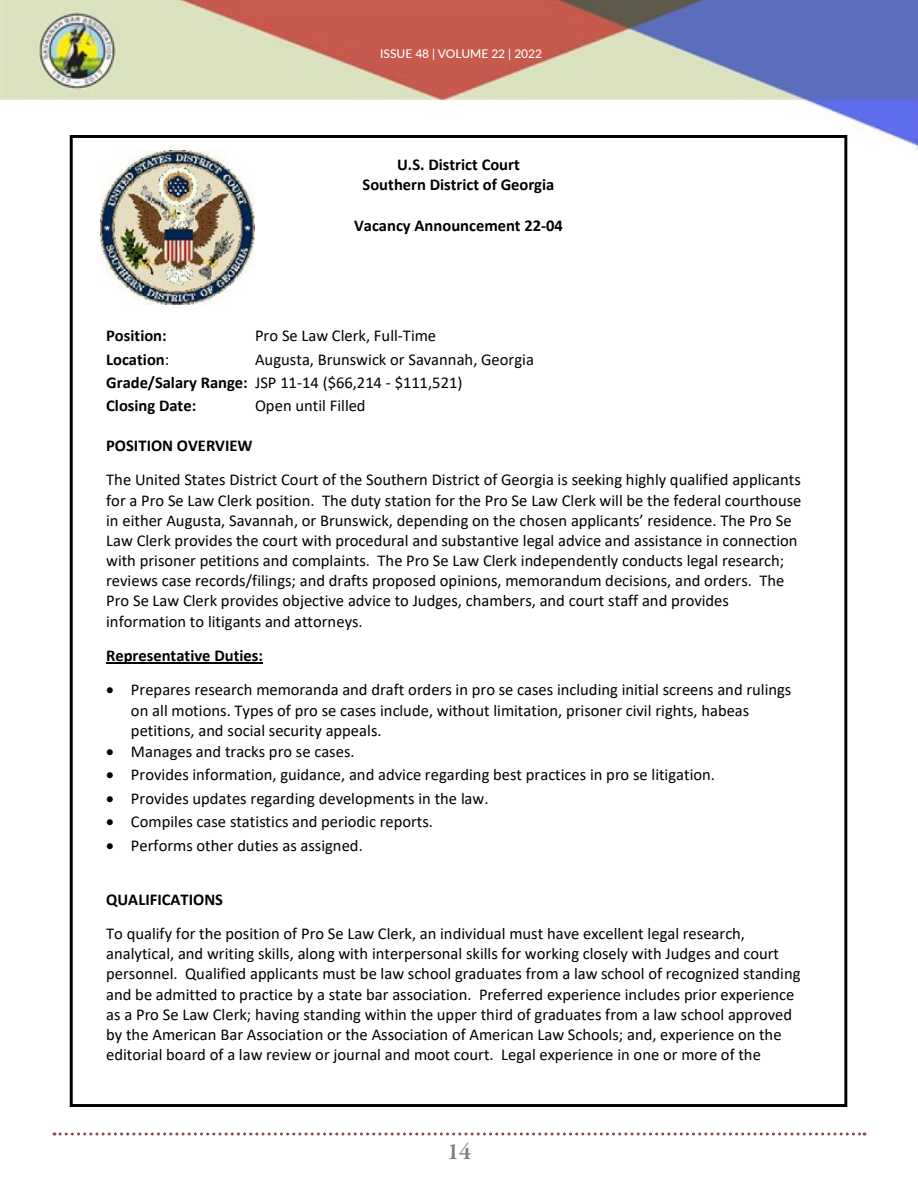
<style>
.page{position:relative;width:918px;height:1188px;background:#fff}
.page>*{position:absolute;margin:0;border:0;box-sizing:border-box;transform-origin:0 0}
.t1{font:600 24px "Garamond Premr Pro";color:#7e8083}
.t2{font:16.5px/20.2px "Calibri";color:#000}
.t3{font:700 16.5px/20.2px "Calibri";color:#000;text-align:center}
.t4{font:500 12px "Lato";color:#fff}
.s1{font-weight:400}
.s2{font-weight:700}
</style>
<div class="page">
<img style="left:0;top:0;width:918px;height:154px">
<svg style="left:54px;top:1132px;width:811px;height:4px"></svg>
<hr style="left:106px;top:663px;width:157px;height:1px;background:#000">
<div style="left:90px;top:145px;width:181px;height:172px;background:#fff"></div>
<img style="left:101px;top:151px;width:154px;height:154px">
<p class="t4" style="left:380px;top:45px;width:164px">ISSUE 48 | VOLUME 22 | 2022</p>
<p class="t3" style="left:363px;top:154px;width:193px">U.S. District Court<br>Southern District of Georgia</p>
<p class="t3" style="left:354px;top:215px;width:210px">Vacancy Announcement 22-04</p>
<p class="t3" style="left:106px;top:325px;width:62px">Position:</p>
<p class="t2" style="left:255px;top:325px;width:183px">Pro Se Law Clerk, Full-Time</p>
<p class="t3" style="left:106px;top:349px;width:65px">Location<span class="s1">:</span></p>
<p class="t2" style="left:106px;top:347px;width:429px;line-height:23.2px;text-indent:149px">Augusta, Brunswick or Savannah, Georgia<br><span class="s2">Grade/Salary Range:</span> JSP 11-14 ($66,214 - $111,521)<br><span class="s2">Closing Date:</span></p>
<p class="t2" style="left:255px;top:395px;width:112px">Open until Filled</p>
<p class="t3" style="left:106px;top:436px;width:148px">POSITION OVERVIEW</p>
<p class="t2" style="left:106px;top:469px;width:697px">The United States District Court of the Southern District of Georgia is seeking highly qualified applicants for a Pro Se Law Clerk position. The duty station for the Pro Se Law Clerk will be the federal courthouse in either Augusta, Savannah, or Brunswick, depending on the chosen applicants’ residence. The Pro Se Law Clerk provides the court with procedural and substantive legal advice and assistance in connection with prisoner petitions and complaints. The Pro Se Law Clerk independently conducts legal research; reviews case records/filings; and drafts proposed opinions, memorandum decisions, and orders. The Pro Se Law Clerk provides objective advice to Judges, chambers, and court staff and provides information to litigants and attorneys.</p>
<p class="t3" style="left:106px;top:645px;width:158px">Representative Duties:</p>
<p class="t2" style="left:131px;top:679px;width:662px;text-indent:-25px">• Prepares research memoranda and draft orders in pro se cases including initial screens and rulings on all motions. Types of pro se cases include, without limitation, prisoner civil rights, habeas petitions, and social security appeals.</p>
<p class="t2" style="left:106px;top:741px;width:250px">• Manages and tracks pro se cases.</p>
<p class="t2" style="left:106px;top:764px;width:611px">• Provides information, guidance, and advice regarding best practices in pro se litigation.</p>
<p class="t2" style="left:106px;top:788px;width:384px">• Provides updates regarding developments in the law.</p>
<p class="t2" style="left:106px;top:811px;width:328px">• Compiles case statistics and periodic reports.</p>
<p class="t2" style="left:106px;top:835px;width:258px">• Performs other duties as assigned.</p>
<p class="t3" style="left:106px;top:889px;width:119px">QUALIFICATIONS</p>
<p class="t2" style="left:106px;top:923px;width:696px">To qualify for the position of Pro Se Law Clerk, an individual must have excellent legal research, analytical, and writing skills, along with interpersonal skills for working closely with Judges and court personnel. Qualified applicants must be law school graduates from a law school of recognized standing and be admitted to practice by a state bar association. Preferred experience includes prior experience as a Pro Se Law Clerk; having standing within the upper third of graduates from a law school approved by the American Bar Association or the Association of American Law Schools; and, experience on the editorial board of a law review or journal and moot court. Legal experience in one or more of the</p>
<h1 class="t1" style="left:447px;top:1137px;width:25px">14</h1>
</div>
